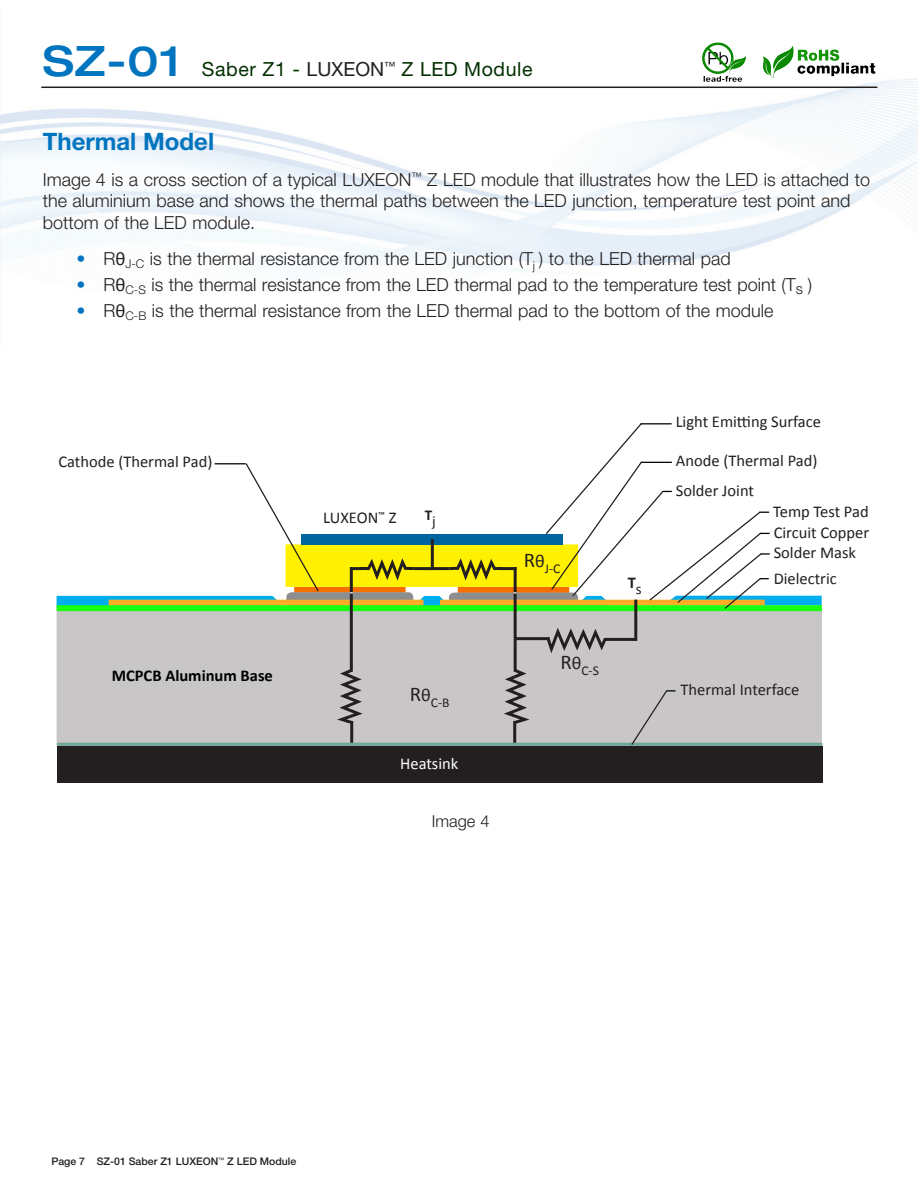
<style>
.page{position:relative;width:918px;height:1188px;background:#fff}
.page>*{position:absolute;margin:0;border:0;box-sizing:border-box;transform-origin:0 0}
.Headings{font:700 24px "Helvetica Neue";color:#0074be}
.t1{font:19.5px "Helvetica Neue";letter-spacing:.03em;color:#032f00}
.t2{font:300 18px/21.8px "Helvetica Neue";color:#231f20}
.t3{font:16.5px "Calibri";color:#231f20}
.t4{font:700 16.5px "Calibri";color:#000}
.t5{font:16.5px "Calibri";color:#fff}
.t6{font:300 16.5px "Helvetica Neue";color:#231f20}
.t7{font:700 16.5px "Calibri";color:#231f20}
.t8{font:700 15px "Calibri";color:#231f20}
.t9{font:15px "Calibri";color:#231f20}
.t10{font:13.5px "Calibri";color:#231f20}
.t11{font:500 10.5px "Helvetica Neue";color:#231f20}
.t12{font:9.6px "Calibri";color:#231f20}
.s1{font-weight:500;font-stretch:expanded;font-size:42px;color:#0074be}
.s2{color:#231f20}
.s3{color:#0074be}
.s4{font-family:"Calibri";font-weight:400;font-size:18.75px}
.s5{font-size:16.5px}
</style>
<div class="page">
<hr style="left:41px;top:87px;width:836px;height:1px;background:#231f20">
<img style="left:762px;top:45px;width:114px;height:34px">
<img style="left:702px;top:42px;width:44px;height:40px">
<div style="left:57px;top:611px;width:765px;height:136px;background:#c8c6c6"></div>
<hr style="left:604px;top:638px;width:32px;height:3px;background:#231f20">
<svg style="left:545px;top:628px;width:64px;height:25px"></svg>
<div style="left:57px;top:746px;width:765px;height:36px;background:#231f20"></div>
<hr style="left:57px;top:743px;width:765px;height:3px;background:#6fa59a">
<div style="left:57px;top:605px;width:765px;height:6px;background:#18ff11"></div>
<hr style="left:515px;top:637px;width:34px;height:3px;background:#231f20">
<hr style="left:634px;top:600px;width:3px;height:41px;background:#231f20">
<svg style="left:504px;top:666px;width:26px;height:60px"></svg>
<hr style="left:513px;top:721px;width:3px;height:22px;background:#231f20">
<hr style="left:514px;top:567px;width:3px;height:105px;background:#231f20">
<svg style="left:337px;top:666px;width:26px;height:60px"></svg>
<hr style="left:350px;top:721px;width:3px;height:22px;background:#231f20">
<hr style="left:350px;top:567px;width:3px;height:105px;background:#231f20">
<svg style="left:57px;top:423px;width:765px;height:187px"></svg>
<hr style="left:215px;top:463px;width:31px;height:1px;background:#000">
<svg style="left:630px;top:690px;width:46px;height:56px"></svg>
<p class="t1" style="left:43px;top:58px;width:491px"><span class="s1">SZ-01</span> Saber Z1 - <span class="s2">LUXEON</span><sup>™</sup> Z LED Module</p>
<p class="Headings" style="left:43px;top:127px;width:173px">Thermal Model</p>
<p class="t2" style="left:43px;top:168px;width:829px">Image 4 is a cross section of a typical LUXEON<sup>™</sup> Z LED module that illustrates how the LED is attached to the aluminium base and shows the thermal paths between the LED junction, temperature test point and bottom of the LED module.</p>
<p class="t2" style="left:77px;top:247px;width:656px"><span class="s3">•</span> R<span class="s4">θ</span><sub>J-C</sub> is the thermal resistance from the LED junction (T<sub>j</sub> ) to the LED thermal pad</p>
<p class="t2" style="left:77px;top:273px;width:737px"><span class="s3">•</span> R<span class="s4">θ</span><sub>C-S</sub> is the thermal resistance from the LED thermal pad to the temperature test point (T<sub>s</sub> )</p>
<p class="t2" style="left:77px;top:299px;width:698px"><span class="s3">•</span> R<span class="s4">θ</span><sub>C-B</sub> is the thermal resistance from the LED thermal pad to the bottom of the module</p>
<p class="t3" style="left:58px;top:451px;width:156px">Cathode (Thermal Pad)</p>
<p class="t4" style="left:112px;top:665px;width:163px">MCPCB Aluminum Base</p>
<p class="t8" style="left:425px;top:505px;width:9px">T</p>
<p class="t12" style="left:378px;top:509px;width:20px">™ <span class="s5">Z</span></p>
<p class="t3" style="left:323px;top:507px;width:57px">LUXEON</p>
<p class="t9" style="left:432px;top:511px;width:5px">j</p>
<p class="t10" style="left:410px;top:694px;width:41px"><sup>R</sup><sup>θ</sup>C-B</p>
<p class="t5" style="left:400px;top:753px;width:60px">Heatsink</p>
<p class="t6" style="left:432px;top:811px;width:59px">Image 4</p>
<p class="t10" style="left:524px;top:560px;width:38px"><sup>R</sup><sup>θ</sup>J-C</p>
<p class="t10" style="left:560px;top:662px;width:40px"><sup>R</sup><sup>θ</sup>C-S</p>
<p class="t7" style="left:628px;top:572px;width:16px">T<sub>s</sub></p>
<p class="t3" style="left:676px;top:411px;width:147px">Light Emitting Surface</p>
<p class="t3" style="left:676px;top:450px;width:143px">Anode (Thermal Pad)</p>
<p class="t3" style="left:676px;top:480px;width:80px">Solder Joint</p>
<p class="t3" style="left:774px;top:522px;width:97px">Circuit Copper</p>
<p class="t3" style="left:774px;top:568px;width:65px">Dielectric</p>
<p class="t3" style="left:773px;top:501px;width:97px">Temp Test Pad</p>
<p class="t3" style="left:774px;top:542px;width:84px">Solder Mask</p>
<p class="t3" style="left:680px;top:680px;width:121px">Thermal Interface</p>
<p class="t11" style="left:51px;top:1155px;width:246px">Page 7 SZ-01 Saber Z1 LUXEON<sup>™</sup> Z LED Module</p>
</div>
